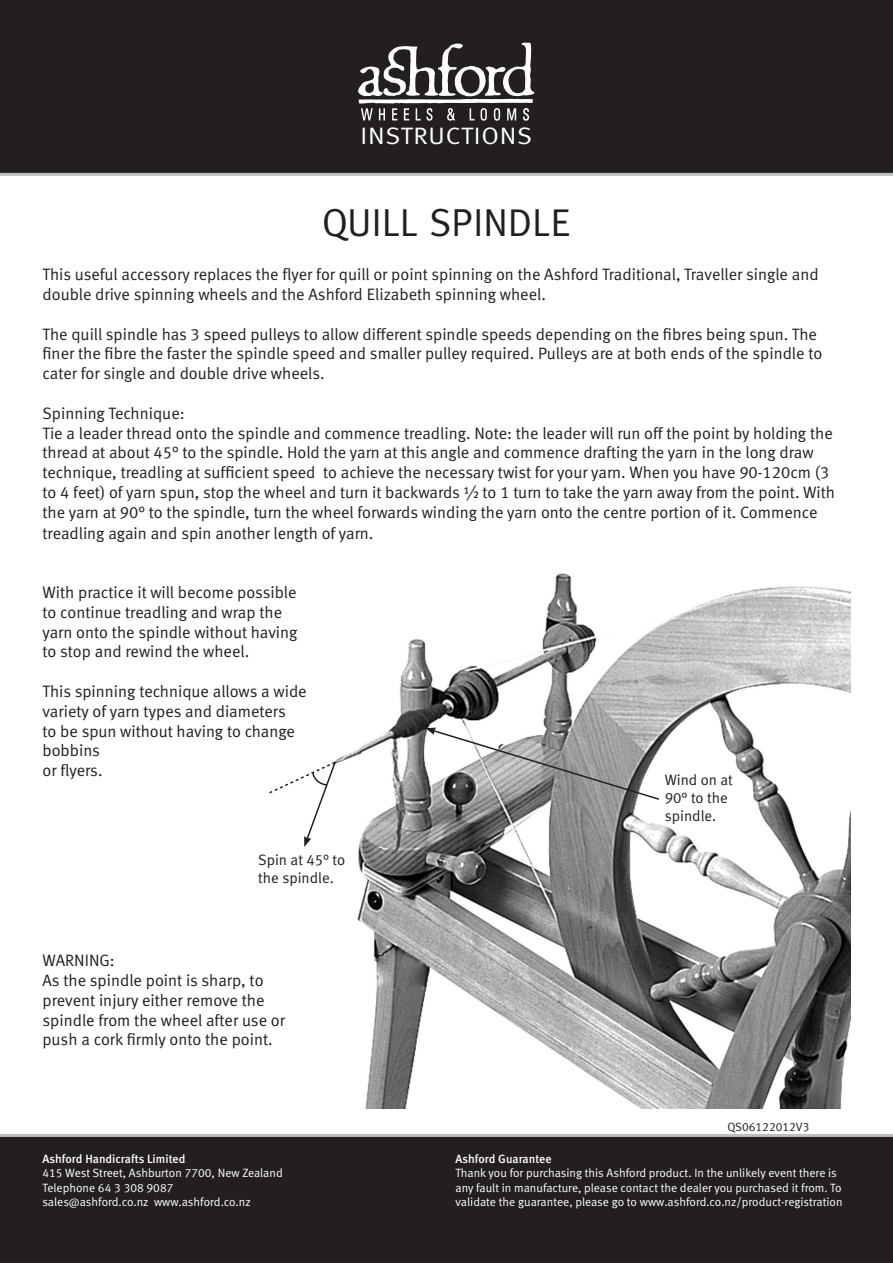
<style>
.page{position:relative;width:893px;height:1263px;background:#fff}
.page>*{position:absolute;margin:0;border:0;box-sizing:border-box;transform-origin:0 0}
.t1{font:39px "Meta";color:#231f20}
.t2{font:23.7px "Meta Normal LF";letter-spacing:.03em;color:#fff;scale:1.1 1}
.t3{font:16.5px/19.8px "Meta Normal LF";color:#231f20}
.t4{font:15px/18px "Meta Normal LF";color:#231f20}
.t5{font:12px/14.4px "Meta Normal LF";color:#fff}
.t6{font:12px "Meta Medium LF";color:#fff}
.t7{font:12px "Meta Normal LF";color:#231f20}
</style>
<div class="page">
<img style="left:336px;top:573px;width:514px;height:535px">
<svg style="left:425px;top:728px;width:236px;height:73px"></svg>
<svg style="left:269px;top:760px;width:68px;height:87px"></svg>
<div style="left:0;top:1135px;width:893px;height:128px;background:#231f20"></div>
<hr style="left:0;top:1134px;width:893px;height:3px;background:#bcbdc0">
<div style="left:0;top:0;width:893px;height:174px;background:#231f20"></div>
<hr style="left:0;top:173px;width:893px;height:3px;background:#bcbdc0">
<img style="left:503px;top:43px;width:23px;height:53px">
<h2 class="t2" style="left:360px;top:123px;width:158px">INSTRUCTIONS</h2>
<p class="t1" style="left:322px;top:200px;width:250px">QUILL SPINDLE</p>
<p class="t3" style="left:43px;top:264px;width:778px">This useful accessory replaces the flyer for quill or point spinning on the Ashford Traditional, Traveller single and double drive spinning wheels and the Ashford Elizabeth spinning wheel.</p>
<p class="t3" style="left:43px;top:324px;width:781px">The quill spindle has 3 speed pulleys to allow different spindle speeds depending on the fibres being spun. The finer the fibre the faster the spindle speed and smaller pulley required. Pulleys are at both ends of the spindle to cater for single and double drive wheels.</p>
<p class="t3" style="left:43px;top:403px;width:144px">Spinning Technique:</p>
<p class="t3" style="left:43px;top:423px;width:794px">Tie a leader thread onto the spindle and commence treadling. Note: the leader will run off the point by holding the thread at about 45° to the spindle. Hold the yarn at this angle and commence drafting the yarn in the long draw technique, treadling at sufficient speed to achieve the necessary twist for your yarn. When you have 90-120cm (3 to 4 feet) of yarn spun, stop the wheel and turn it backwards ½ to 1 turn to take the yarn away from the point. With the yarn at 90° to the spindle, turn the wheel forwards winding the yarn onto the centre portion of it. Commence</p>
<p class="t3" style="left:43px;top:524px;width:332px">treadling again and spin another length of yarn.</p>
<p class="t3" style="left:43px;top:582px;width:256px">With practice it will become possible to continue treadling and wrap the yarn onto the spindle without having to stop and rewind the wheel.</p>
<p class="t3" style="left:43px;top:681px;width:266px">This spinning technique allows a wide variety of yarn types and diameters<br>to be spun without having to change bobbins</p>
<p class="t3" style="left:43px;top:760px;width:62px">or flyers.</p>
<p class="t4" style="left:258px;top:850px;width:89px">Spin at 45° to the spindle.</p>
<p class="t3" style="left:43px;top:950px;width:74px">WARNING:</p>
<p class="t3" style="left:43px;top:970px;width:244px">As the spindle point is sharp, to prevent injury either remove the spindle from the wheel after use or push a cork firmly onto the point.</p>
<p class="t6" style="left:43px;top:1152px;width:144px">Ashford Handicrafts Limited</p>
<p class="t5" style="left:43px;top:1166px;width:242px">415 West Street, Ashburton 7700, New Zealand<br>Telephone 64 3 308 9087<br>sales@ashford.co.nz www.ashford.co.nz</p>
<p class="t4" style="left:665px;top:771px;width:70px">Wind on at<br>90° to the spindle.</p>
<p class="t7" style="left:727px;top:1119px;width:84px">QS06122012V3</p>
<p class="t6" style="left:455px;top:1152px;width:98px">Ashford Guarantee</p>
<p class="t5" style="left:455px;top:1166px;width:389px">Thank you for purchasing this Ashford product. In the unlikely event there is any fault in manufacture, please contact the dealer you purchased it from. To validate the guarantee, please go to www.ashford.co.nz/product-registration</p>
</div>
